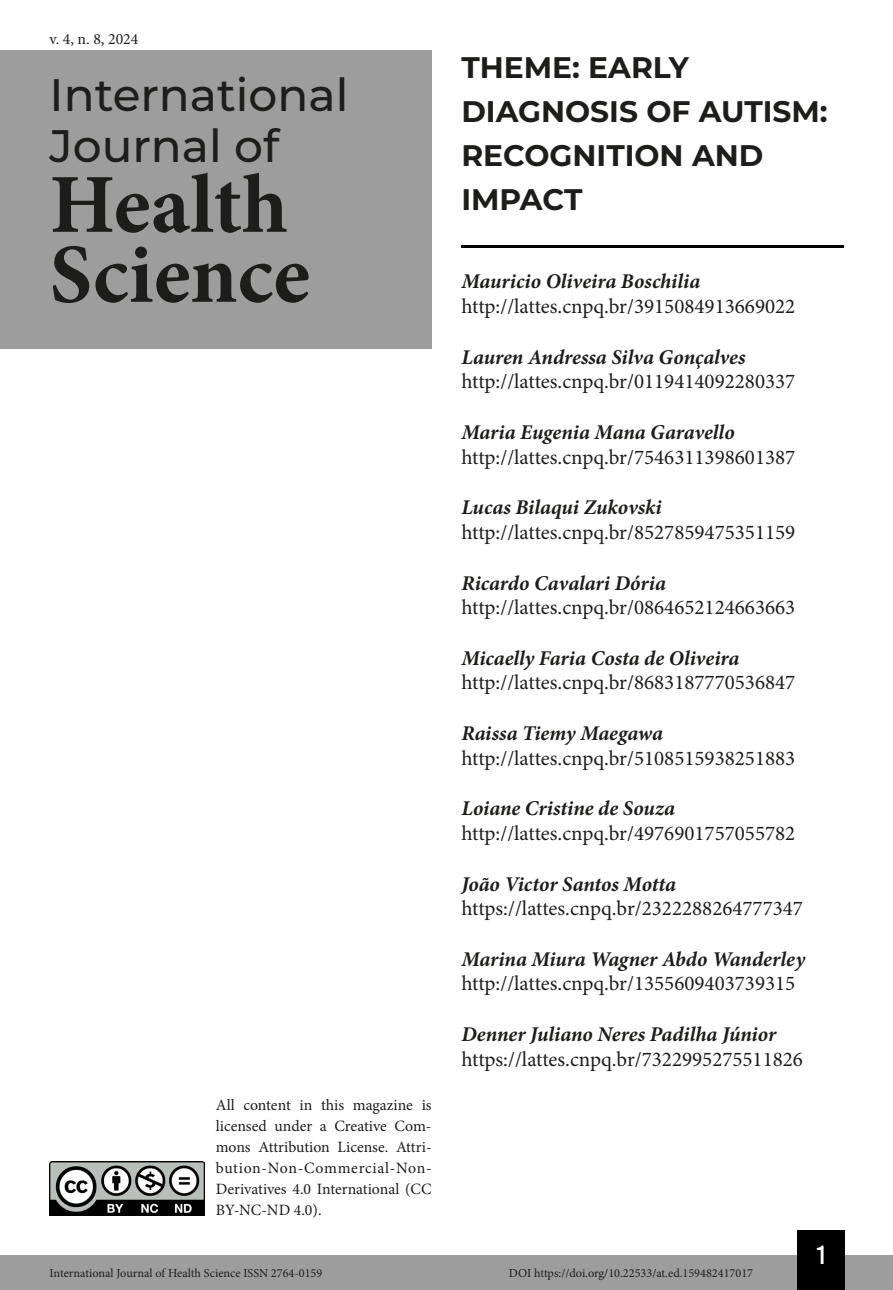
<style>
.page{position:relative;width:893px;height:1290px;background:#fff}
.page>*{position:absolute;margin:0;border:0;box-sizing:border-box;transform-origin:0 0}
.t1{font:700 84px/70px "Minion Pro";color:#1d1d1b}
.t2{font:500 45.5px/50.8px "Montserrat";color:#1d1d1b}
.t3{font:700 29.75px/43.8px "Montserrat";color:#1d1d1b}
.t4{font:26.25px "Bebas Kai";color:#fff}
.t5{font:21px "Minion Pro";color:#1d1d1b}
.t6{font:italic 700 21px "Minion Pro";letter-spacing:-.005em;color:#1d1d1b}
.t7{font:15.75px/21px "Minion Pro";color:#1d1d1b;text-align:justify}
.t8{font:12.25px "Minion Pro";color:#1d1d1b}
</style>
<div class="page">
<div style="left:0;top:1255px;width:893px;height:35px;background:#9d9d9d"></div>
<div style="left:797px;top:1230px;width:48px;height:60px;background:#000"></div>
<img style="left:50px;top:1161px;width:154px;height:54px">
<div style="left:0;top:50px;width:432px;height:298px;background:#9d9d9d"></div>
<hr style="left:461px;top:246px;width:382px;height:2px;background:#000">
<p class="t7" style="left:50px;top:28px;width:90px">v. 4, n. 8, 2024</p>
<h2 class="t2" style="left:50px;top:68px;width:300px">International<br>Journal of</h2>
<h1 class="t1" style="left:50px;top:169px;width:262px">Health<br>Science</h1>
<p class="t7" style="left:216px;top:1095px;width:217px">All content in this magazine is licensed under a Creative Com&shy;mons Attribution License. Attri&shy;bution-Non-Commercial-Non-Derivatives 4.0 International (CC BY-NC-ND 4.0).</p>
<h3 class="t3" style="left:461px;top:44px;width:368px">THEME: EARLY<br>DIAGNOSIS OF AUTISM:<br>RECOGNITION AND<br>IMPACT</h3>
<p class="t6" style="left:461px;top:267px;width:240px">Mauricio Oliveira Boschilia</p>
<p class="t5" style="left:461px;top:292px;width:335px">http://lattes.cnpq.br/3915084913669022</p>
<p class="t6" style="left:461px;top:342px;width:286px">Lauren Andressa Silva Gonçalves</p>
<p class="t5" style="left:461px;top:367px;width:335px">http://lattes.cnpq.br/0119414092280337</p>
<p class="t6" style="left:461px;top:417px;width:275px">Maria Eugenia Mana Garavello</p>
<p class="t5" style="left:461px;top:443px;width:335px">http://lattes.cnpq.br/7546311398601387</p>
<p class="t6" style="left:461px;top:493px;width:202px">Lucas Bilaqui Zukovski</p>
<p class="t5" style="left:461px;top:518px;width:335px">http://lattes.cnpq.br/8527859475351159</p>
<p class="t6" style="left:461px;top:568px;width:206px">Ricardo Cavalari Dória</p>
<p class="t5" style="left:461px;top:593px;width:335px">http://lattes.cnpq.br/0864652124663663</p>
<p class="t6" style="left:461px;top:643px;width:280px">Micaelly Faria Costa de Oliveira</p>
<p class="t5" style="left:461px;top:668px;width:335px">http://lattes.cnpq.br/8683187770536847</p>
<p class="t6" style="left:461px;top:718px;width:203px">Raissa Tiemy Maegawa</p>
<p class="t5" style="left:461px;top:744px;width:335px">http://lattes.cnpq.br/5108515938251883</p>
<p class="t6" style="left:461px;top:794px;width:215px">Loiane Cristine de Souza</p>
<p class="t5" style="left:461px;top:819px;width:335px">http://lattes.cnpq.br/4976901757055782</p>
<p class="t6" style="left:461px;top:869px;width:216px">João Victor Santos Motta</p>
<p class="t5" style="left:461px;top:894px;width:343px">https://lattes.cnpq.br/2322288264777347</p>
<p class="t6" style="left:461px;top:944px;width:345px">Marina Miura Wagner Abdo Wanderley</p>
<p class="t5" style="left:461px;top:970px;width:335px">http://lattes.cnpq.br/1355609403739315</p>
<p class="t6" style="left:461px;top:1019px;width:316px">Denner Juliano Neres Padilha Júnior</p>
<p class="t5" style="left:461px;top:1045px;width:343px">https://lattes.cnpq.br/7322995275511826</p>
<p class="t4" style="left:817px;top:1241px;width:10px">1</p>
<p class="t8" style="left:50px;top:1265px;width:274px">International Journal of Health Science ISSN 2764-0159</p>
<p class="t8" style="left:509px;top:1265px;width:246px">DOI https://doi.org/10.22533/at.ed.159482417017</p>
</div>
